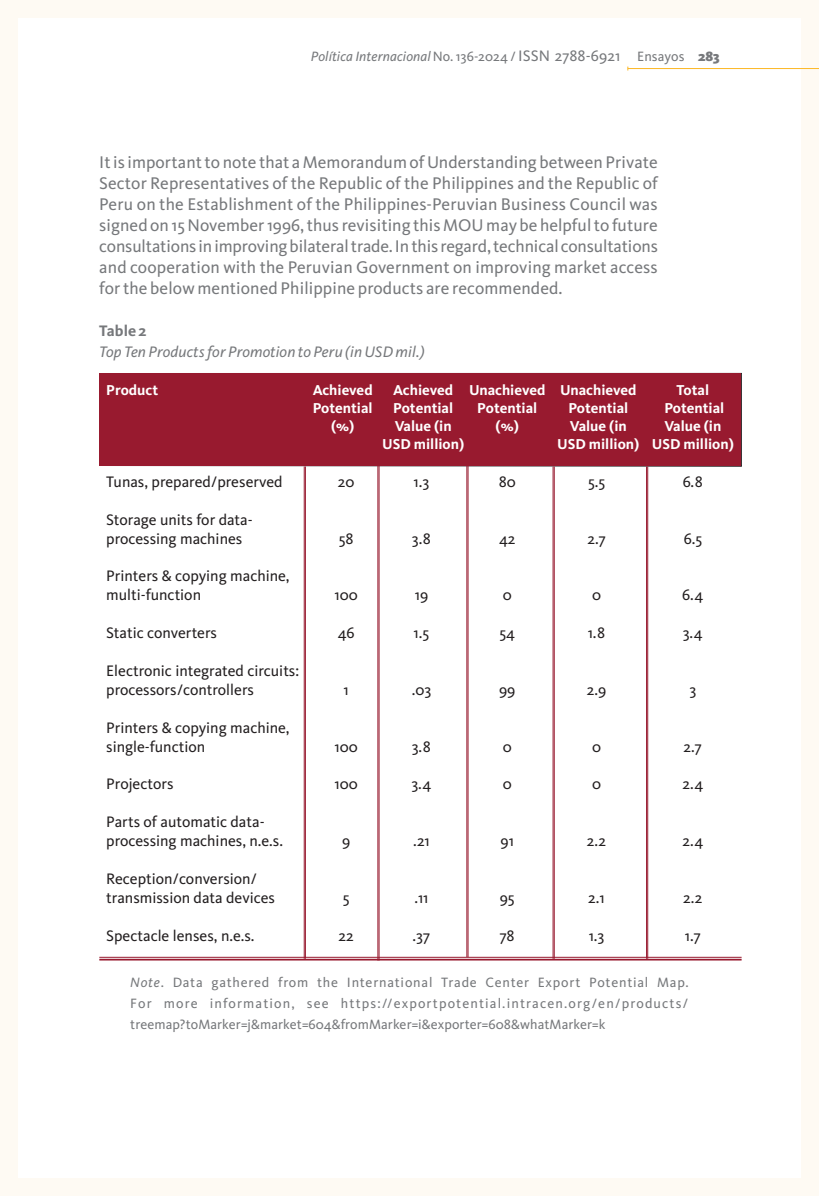
<style>
.page{position:relative;width:819px;height:1196px;background:#fff}
.page>*{position:absolute;margin:0;border:0;box-sizing:border-box;transform-origin:0 0}
.cuerpo_de_texto{font:17.5px/21px "Kievit Pro";letter-spacing:.005em;color:#76787b;text-align:justify}
.t1{font:15.75px "Kievit Pro";color:#231f20}
.cuerpo_de_texto-2{font:italic 15.75px "Kievit Pro";letter-spacing:.005em;color:#76787b}
.cuerpo_de_texto-3{font:700 15.75px "Kievit Pro";letter-spacing:.005em;color:#76787b}
.t2{font:700 14.88px "Kievit Pro";color:#fff}
.cuerpo_de_texto-4{font:14px/21px "Kievit Pro";letter-spacing:.005em;color:#76787b;text-align:justify}
.t3{font:italic 14px "Kievit Pro";letter-spacing:.005em;color:#76787b}
.t4{font:900 14px "Kievit Pro";color:#76787b}
.s1{font-style:normal}
.s2{font-style:normal;font-size:15.75px}
.s3{font-style:italic}
</style>
<div class="page">
<div style="left:0;top:0;width:17px;height:1196px;background:#fefaf3"></div>
<div style="left:801px;top:0;width:18px;height:1196px;background:#fefaf3"></div>
<div style="left:9px;top:0;width:810px;height:17px;background:#fefaf3"></div>
<div style="left:9px;top:1178px;width:810px;height:18px;background:#fefaf3"></div>
<hr style="left:627px;top:68px;width:192px;height:1px;background:#fcb825">
<div style="left:99px;top:373px;width:642px;height:93px;background:#981a2f"></div>
<hr style="left:99px;top:957px;width:642px;height:1px;background:#981a2f">
<hr style="left:99px;top:958px;width:642px;height:2px;background:#981a2f">
<hr style="left:305px;top:466px;width:1px;height:492px;background:#981a2f">
<hr style="left:304px;top:466px;width:1px;height:492px;background:#981a2f">
<hr style="left:379px;top:465px;width:1px;height:495px;background:#981a2f">
<hr style="left:377px;top:465px;width:1px;height:495px;background:#981a2f">
<hr style="left:467px;top:465px;width:1px;height:492px;background:#981a2f">
<hr style="left:466px;top:465px;width:1px;height:492px;background:#981a2f">
<hr style="left:554px;top:466px;width:1px;height:492px;background:#981a2f">
<hr style="left:552px;top:466px;width:1px;height:492px;background:#981a2f">
<hr style="left:647px;top:466px;width:1px;height:492px;background:#981a2f">
<hr style="left:646px;top:466px;width:1px;height:492px;background:#981a2f">
<p class="t3" style="left:311px;top:48px;width:363px">Política Internacional<span class="s1">No. 136-2024 /</span> <span class="s2">ISSN 2788-6921</span> <span class="s1">Artícul</span></p>
<p class="t4" style="left:698px;top:48px;width:23px">283</p>
<p class="cuerpo_de_texto-4" style="left:637px;top:46px;width:49px">Ensayos</p>
<p class="cuerpo_de_texto" style="left:99px;top:152px;width:560px">It is important to note that a Memorandum of Understanding between Private Sector Representatives of the Republic of the Philippines and the Republic of Peru on the Establishment of the Philippines-Peruvian Business Council was signed on 15 November 1996, thus revisiting this MOU may be helpful to future consultations in improving bilateral trade. In this regard, technical consultations and cooperation with the Peruvian Government on improving market access for the below mentioned Philippine products are recommended.</p>
<p class="cuerpo_de_texto-3" style="left:99px;top:321px;width:49px">Table 2</p>
<p class="cuerpo_de_texto-2" style="left:99px;top:342px;width:327px">Top Ten Products for Promotion to Peru (in USD mil.)</p>
<p class="t2" style="left:106px;top:381px;width:53px">Product</p>
<p class="t2" style="left:312px;top:381px;width:61px">Achieved</p>
<p class="t2" style="left:393px;top:381px;width:245px">Achieved Unachieved Unachieved</p>
<p class="t2" style="left:676px;top:381px;width:34px">Total</p>
<p class="t2" style="left:312px;top:399px;width:61px">Potential</p>
<p class="t2" style="left:393px;top:399px;width:61px">Potential</p>
<p class="t2" style="left:477px;top:399px;width:61px">Potential</p>
<p class="t2" style="left:568px;top:399px;width:61px">Potential</p>
<p class="t2" style="left:664px;top:399px;width:61px">Potential</p>
<p class="t2" style="left:331px;top:417px;width:25px">(%)</p>
<p class="t2" style="left:395px;top:417px;width:58px">Value (in</p>
<p class="t2" style="left:495px;top:417px;width:25px">(%)</p>
<p class="t2" style="left:570px;top:417px;width:58px">Value (in</p>
<p class="t2" style="left:664px;top:417px;width:58px">Value (in</p>
<p class="t2" style="left:382px;top:435px;width:84px">USD million)</p>
<p class="t2" style="left:557px;top:435px;width:178px">USD million) USD million)</p>
<p class="t1" style="left:106px;top:472px;width:178px">Tunas, prepared/preserved</p>
<p class="t1" style="left:338px;top:472px;width:18px">20</p>
<p class="t1" style="left:413px;top:472px;width:17px">1.3</p>
<p class="t1" style="left:498px;top:472px;width:19px">80</p>
<p class="t1" style="left:588px;top:472px;width:19px">5.5</p>
<p class="t1" style="left:682px;top:472px;width:22px">6.8</p>
<p class="t1" style="left:106px;top:510px;width:148px">Storage units for data-</p>
<p class="t1" style="left:106px;top:529px;width:138px">processing machines</p>
<p class="t1" style="left:339px;top:529px;width:16px">58</p>
<p class="t1" style="left:412px;top:529px;width:21px">3.8</p>
<p class="t1" style="left:499px;top:529px;width:18px">42</p>
<p class="t1" style="left:587px;top:529px;width:20px">2.7</p>
<p class="t1" style="left:683px;top:529px;width:20px">6.5</p>
<p class="t1" style="left:106px;top:566px;width:185px">Printers &amp; copying machine,</p>
<p class="t1" style="left:106px;top:585px;width:96px">multi-function</p>
<p class="t1" style="left:334px;top:585px;width:25px">100</p>
<p class="t1" style="left:415px;top:585px;width:15px">19</p>
<p class="t1" style="left:502px;top:585px;width:11px">0</p>
<p class="t1" style="left:592px;top:585px;width:11px">0</p>
<p class="t1" style="left:682px;top:585px;width:23px">6.4</p>
<p class="t1" style="left:106px;top:623px;width:112px">Static converters</p>
<p class="t1" style="left:338px;top:623px;width:18px">46</p>
<p class="t1" style="left:413px;top:623px;width:17px">1.5</p>
<p class="t1" style="left:499px;top:623px;width:17px">54</p>
<p class="t1" style="left:587px;top:623px;width:19px">1.8</p>
<p class="t1" style="left:682px;top:623px;width:22px">3.4</p>
<p class="t1" style="left:106px;top:661px;width:194px">Electronic integrated circuits:</p>
<p class="t1" style="left:106px;top:680px;width:149px">processors/controllers</p>
<p class="t1" style="left:343px;top:680px;width:7px">1</p>
<p class="t1" style="left:411px;top:680px;width:21px">.03</p>
<p class="t1" style="left:499px;top:680px;width:18px">99</p>
<p class="t1" style="left:586px;top:680px;width:21px">2.9</p>
<p class="t1" style="left:689px;top:680px;width:8px">3</p>
<p class="t1" style="left:106px;top:718px;width:185px">Printers &amp; copying machine,</p>
<p class="t1" style="left:106px;top:737px;width:100px">single-function</p>
<p class="t1" style="left:334px;top:737px;width:25px">100</p>
<p class="t1" style="left:412px;top:737px;width:21px">3.8</p>
<p class="t1" style="left:502px;top:737px;width:11px">0</p>
<p class="t1" style="left:592px;top:737px;width:11px">0</p>
<p class="t1" style="left:683px;top:737px;width:20px">2.7</p>
<p class="t1" style="left:106px;top:774px;width:69px">Projectors</p>
<p class="t1" style="left:334px;top:774px;width:25px">100</p>
<p class="t1" style="left:411px;top:774px;width:22px">3.4</p>
<p class="t1" style="left:502px;top:774px;width:11px">0</p>
<p class="t1" style="left:592px;top:774px;width:11px">0</p>
<p class="t1" style="left:682px;top:774px;width:22px">2.4</p>
<p class="t1" style="left:106px;top:812px;width:160px">Parts of automatic data-</p>
<p class="t1" style="left:106px;top:831px;width:178px">processing machines, n.e.s.</p>
<p class="t1" style="left:342px;top:831px;width:10px">9</p>
<p class="t1" style="left:413px;top:831px;width:18px">.21</p>
<p class="t1" style="left:500px;top:831px;width:15px">91</p>
<p class="t1" style="left:586px;top:831px;width:21px">2.2</p>
<p class="t1" style="left:682px;top:831px;width:22px">2.4</p>
<p class="t1" style="left:106px;top:869px;width:152px">Reception/conversion/</p>
<p class="t1" style="left:106px;top:888px;width:170px">transmission data devices</p>
<p class="t1" style="left:343px;top:888px;width:8px">5</p>
<p class="t1" style="left:414px;top:888px;width:16px">.11</p>
<p class="t1" style="left:500px;top:888px;width:16px">95</p>
<p class="t1" style="left:588px;top:888px;width:18px">2.1</p>
<p class="t1" style="left:683px;top:888px;width:21px">2.2</p>
<p class="t1" style="left:106px;top:926px;width:150px">Spectacle lenses, n.e.s.</p>
<p class="t1" style="left:338px;top:926px;width:17px">22</p>
<p class="t1" style="left:412px;top:926px;width:19px">.37</p>
<p class="t1" style="left:499px;top:926px;width:17px">78</p>
<p class="t1" style="left:588px;top:926px;width:17px">1.3</p>
<p class="t1" style="left:684px;top:926px;width:18px">1.7</p>
<p class="cuerpo_de_texto-4" style="left:130px;top:972px;width:560px"><span class="s3">Note</span>. Data gathered from the International Trade Center Export Potential Map.<br>For more information, see https://exportpotential.intracen.org/en/products/ treemap?toMarker=j&amp;market=604&amp;fromMarker=i&amp;exporter=608&amp;whatMarker=k</p>
</div>
